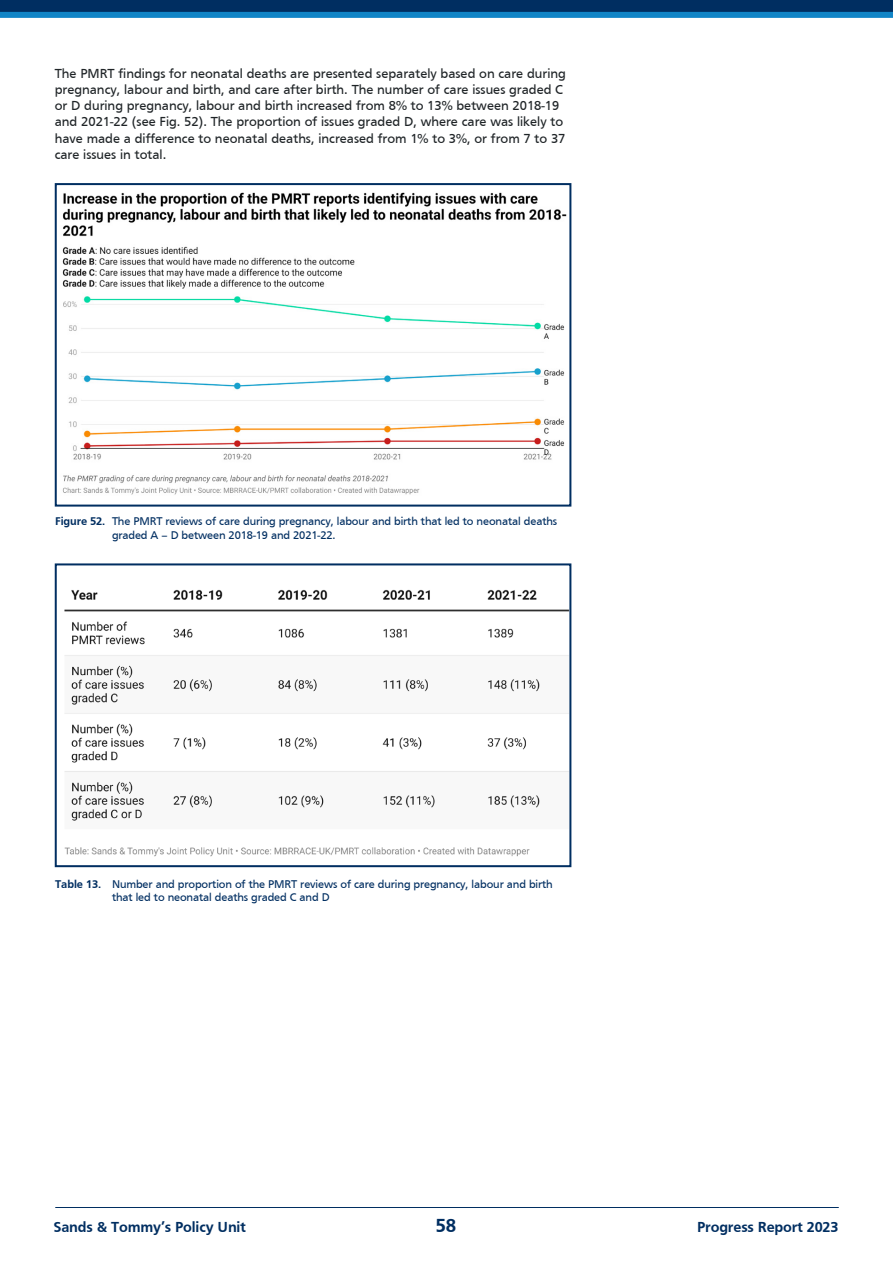
<style>
.page{position:relative;width:893px;height:1263px;background:#fff}
.page>*{position:absolute;margin:0;border:0;box-sizing:border-box;transform-origin:0 0}
.t1{font:700 19.5px "Frutiger";color:#002e61}
.t2{font:700 15px "Frutiger";letter-spacing:-.01em;color:#002e61}
.t3{font:13.5px/16.2px "Frutiger";color:#1f2427}
.t4{font:11.55px/13.8px "Frutiger";letter-spacing:-.01em;color:#002e61}
.s1{font-weight:700}
</style>
<div class="page">
<svg style="left:0;top:0;width:893px;height:18px;background:#074c84"></svg>
<hr style="left:55px;top:1207px;width:784px;height:1px;background:#002e61">
<img style="left:62px;top:192px;width:505px;height:303px">
<div style="left:55px;top:183px;width:516px;height:324px;border:2px solid #002e61"></div>
<img style="left:64px;top:589px;width:504px;height:268px">
<div style="left:55px;top:563px;width:516px;height:304px;border:2px solid #002e61"></div>
<p class="t3" style="left:55px;top:65px;width:513px">The PMRT findings for neonatal deaths are presented separately based on care during pregnancy, labour and birth, and care after birth. The number of care issues graded C or D during pregnancy, labour and birth increased from 8% to 13% between 2018-19 and 2021-22 (see Fig. 52). The proportion of issues graded D, where care was likely to have made a difference to neonatal deaths, increased from 1% to 3%, or from 7 to 37 care issues in total.</p>
<p class="t4" style="left:112px;top:514px;width:447px;text-indent:-57px"><span class="s1">Figure 52.</span> The PMRT reviews of care during pregnancy, labour and birth that led to neonatal deaths graded A – D between 2018-19 and 2021-22.</p>
<p class="t4" style="left:112px;top:877px;width:442px;text-indent:-57px"><span class="s1">Table 13.</span> Number and proportion of the PMRT reviews of care during pregnancy, labour and birth that led to neonatal deaths graded C and D</p>
<p class="t2" style="left:53px;top:1219px;width:194px">Sands &amp; Tommy’s Policy Unit</p>
<h1 class="t1" style="left:436px;top:1215px;width:22px">58</h1>
<p class="t2" style="left:697px;top:1219px;width:143px">Progress Report 2023</p>
</div>
